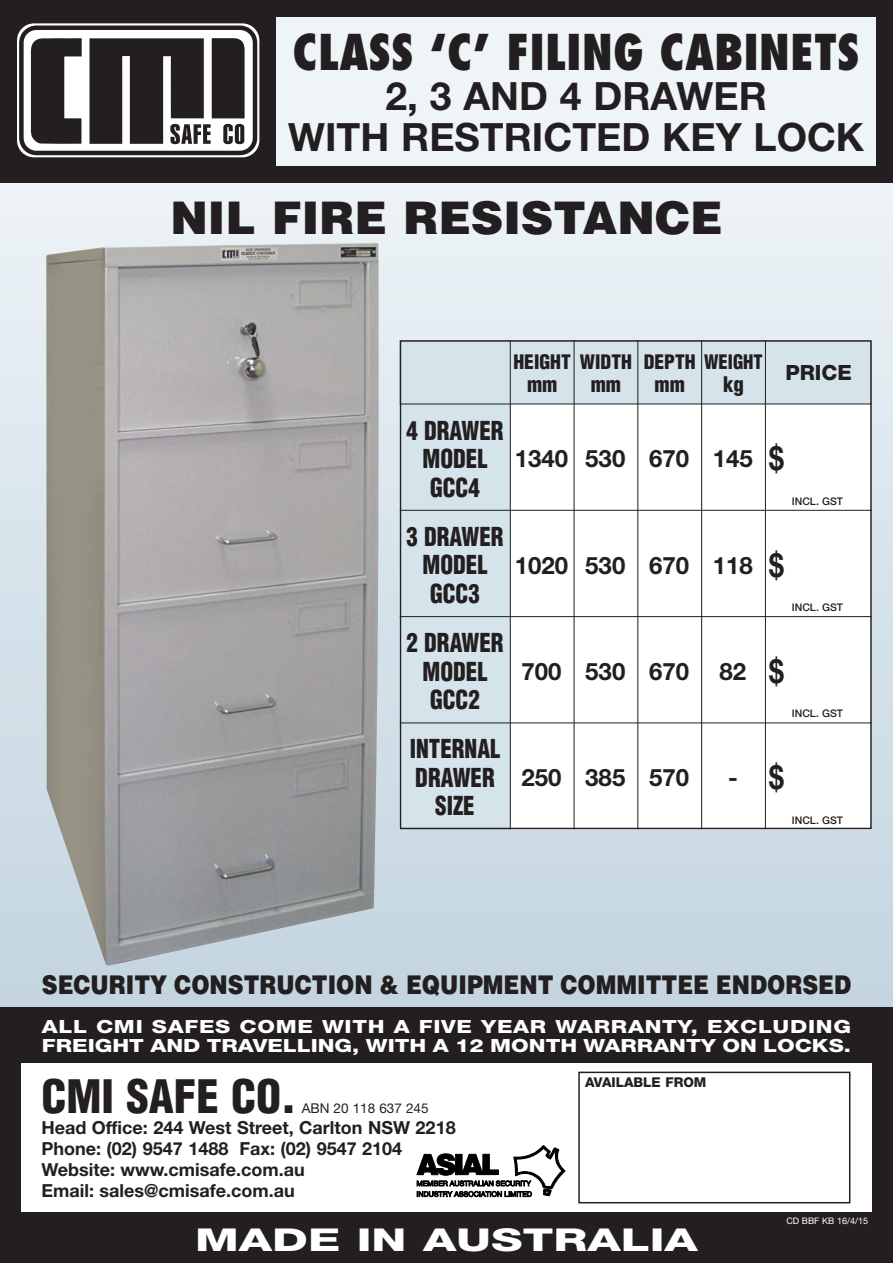
<style>
.page{position:relative;width:893px;height:1263px;background:#fff}
.page>*{position:absolute;margin:0;border:0;box-sizing:border-box;transform-origin:0 0}
.t1{font:800 condensed 48px "Futura";color:#231f20}
.t2{font:900 45px "Helvetica";color:#231f20}
.t3{font:900 condensed 45px "Helvetica";color:#231f20}
.t4{font:700 39px/40.5px "Helvetica Neue";color:#231f20;text-align:center}
.t5{font:800 31.5px "Helvetica Neue";color:#fff;scale:1.5 1}
.t6{font:900 25.8px "Helvetica";color:#231f20;scale:.85 1}
.t7{font:900 condensed 25.5px/28.5px "Helvetica";color:#231f20;text-align:center;scale:.9 1}
.t8{font:700 24px "Helvetica Neue";color:#231f20}
.t9{font:900 condensed 21px "Helvetica";color:#231f20}
.t10{font:800 21px "Helvetica Neue";color:#231f20}
.t11{font:900 condensed 19.5px "Helvetica";color:#231f20}
.t12{font:800 18.15px/19.5px "Helvetica Neue";color:#fff;scale:1.25 1}
.t13{font:700 18px/21px "Helvetica Neue";color:#231f20}
.t14{font:13.5px "Helvetica Neue";color:#231f20}
.t15{font:800 13.5px "Helvetica Neue";color:#231f20}
.t16{font:500 10.5px "Helvetica Neue";color:#231f20}
.t17{font:9px "Helvetica Neue";color:#fff}
.s1{font-size:33px}
</style>
<div class="page">
<div style="left:0;top:179px;width:893px;height:831px;background:linear-gradient(to bottom,#edf3f7,#c1d2de)"></div>
<div style="left:0;top:1008px;width:893px;height:255px;background:#231f20"></div>
<div style="left:21px;top:1063px;width:851px;height:149px;background:#fff"></div>
<div style="left:0;top:0;width:893px;height:183px;background:#231f20"></div>
<svg style="left:17px;top:23px;width:242px;height:134px;background:#d9d8d8"></svg>
<div style="left:276px;top:17px;width:600px;height:149px;background:#eef4f7"></div>
<svg style="left:417px;top:1145px;width:148px;height:52px"></svg>
<div style="left:578px;top:1071px;width:272px;height:132px;border:2px solid #231f20"></div>
<svg style="left:19px;top:26px;width:238px;height:129px"></svg>
<img style="left:46px;top:243px;width:333px;height:723px">
<div style="left:400px;top:340px;width:472px;height:489px;background:#fff"></div>
<div style="left:400px;top:340px;width:110px;height:489px;background:#d5e3eb"></div>
<div style="left:400px;top:340px;width:472px;height:64px;background:#d5e3eb"></div>
<hr style="left:400px;top:510px;width:472px;height:1px;background:#231f20">
<hr style="left:400px;top:616px;width:472px;height:1px;background:#231f20">
<hr style="left:400px;top:722px;width:472px;height:1px;background:#231f20">
<hr style="left:400px;top:404px;width:472px;height:1px;background:#231f20">
<hr style="left:510px;top:340px;width:1px;height:489px;background:#231f20">
<hr style="left:574px;top:340px;width:1px;height:489px;background:#231f20">
<hr style="left:637px;top:340px;width:1px;height:489px;background:#231f20">
<hr style="left:701px;top:340px;width:1px;height:489px;background:#231f20">
<hr style="left:765px;top:340px;width:1px;height:489px;background:#231f20">
<div style="left:400px;top:340px;width:472px;height:489px;border:2px solid #231f20"></div>
<h1 class="t1" style="left:293px;top:31px;width:569px">CLASS ‘C’ FILING CABINETS</h1>
<h3 class="t4" style="left:288px;top:79px;width:577px">2, 3 AND 4 DRAWER<br>WITH RESTRICTED KEY LOCK</h3>
<h2 class="t2" style="left:170px;top:201px;width:554px">NIL FIRE RESISTANCE</h2>
<p class="t11" style="left:513px;top:354px;width:59px">HEIGHT</p>
<p class="t9" style="left:527px;top:376px;width:32px">mm</p>
<p class="t11" style="left:580px;top:354px;width:54px">WIDTH</p>
<p class="t9" style="left:591px;top:376px;width:32px">mm</p>
<p class="t11" style="left:644px;top:354px;width:121px">DEPTH WEIGHT</p>
<p class="t9" style="left:655px;top:376px;width:32px">mm</p>
<p class="t9" style="left:723px;top:376px;width:22px">kg</p>
<p class="t10" style="left:785px;top:365px;width:68px">PRICE</p>
<h3 class="t7" style="left:406px;top:418px;width:110px">4 DRAWER<br>MODEL<br>GCC4</h3>
<h3 class="t7" style="left:406px;top:524px;width:110px">3 DRAWER<br>MODEL<br>GCC3</h3>
<h3 class="t7" style="left:406px;top:631px;width:110px">2 DRAWER<br>MODEL<br>GCC2</h3>
<h3 class="t7" style="left:410px;top:737px;width:102px">INTERNAL<br>DRAWER<br>SIZE</h3>
<h3 class="t8" style="left:515px;top:450px;width:270px">1340 530 670 145 <span class="s1">$</span></h3>
<p class="t16" style="left:792px;top:497px;width:53px">INCL. GST</p>
<h3 class="t8" style="left:515px;top:556px;width:270px">1020 530 670 118 <span class="s1">$</span></h3>
<p class="t16" style="left:792px;top:603px;width:53px">INCL. GST</p>
<h3 class="t8" style="left:521px;top:663px;width:169px">700 530 670</h3>
<h3 class="t8" style="left:719px;top:663px;width:66px">82 <span class="s1">$</span></h3>
<p class="t16" style="left:792px;top:710px;width:53px">INCL. GST</p>
<h3 class="t8" style="left:521px;top:769px;width:169px">250 385 570</h3>
<h3 class="t8" style="left:728px;top:769px;width:57px">- <span class="s1">$</span></h3>
<p class="t16" style="left:792px;top:816px;width:53px">INCL. GST</p>
<h3 class="t6" style="left:42px;top:975px;width:953px">SECURITY CONSTRUCTION &amp; EQUIPMENT COMMITTEE ENDORSED</h3>
<p class="t12" style="left:42px;top:1018px;width:649px">ALL CMI SAFES COME WITH A FIVE YEAR WARRANTY, EXCLUDING<br>FREIGHT AND TRAVELLING, WITH A 12 MONTH WARRANTY ON LOCKS.</p>
<p class="t15" style="left:585px;top:1077px;width:123px">AVAILABLE FROM</p>
<h2 class="t3" style="left:41px;top:1079px;width:256px">CMI SAFE CO.</h2>
<p class="t14" style="left:302px;top:1103px;width:128px">ABN 20 118 637 245</p>
<p class="t13" style="left:41px;top:1118px;width:416px">Head Office: 244 West Street, Carlton NSW 2218<br>Phone: (02) 9547 1488 Fax: (02) 9547 2104<br>Website: www.cmisafe.com.au<br>Email: sales@cmisafe.com.au</p>
<h3 class="t5" style="left:195px;top:1228px;width:337px">MADE IN AUSTRALIA</h3>
<p class="t17" style="left:786px;top:1218px;width:83px">CD BBF KB 16/4/15</p>
</div>
